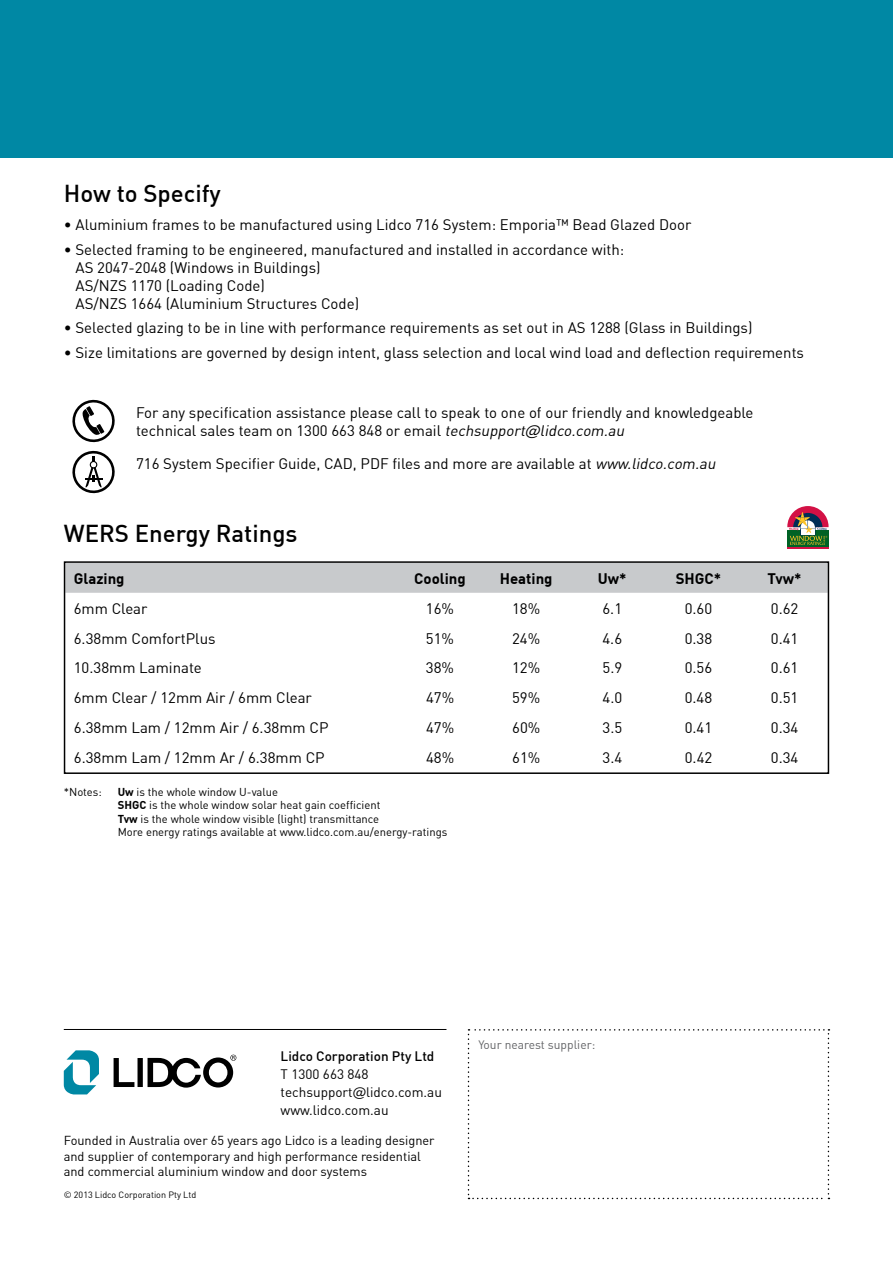
<style>
.page{position:relative;width:893px;height:1263px;background:#fff}
.page>*{position:absolute;margin:0;border:0;box-sizing:border-box;transform-origin:0 0}
.t1{font:500 24px "DIN";color:#000}
.t2{font:15px/18px "DIN";color:#000}
.t3{font:700 15px "DIN";color:#000}
.t4{font:13.5px/18px "DIN";color:#000}
.t5{font:500 13.5px "DIN";color:#000}
.t6{font:12.75px/15.3px "DIN";color:#000}
.t7{font:12px "DIN";color:#636467}
.t8{font:11.25px/13.5px "DIN";color:#000}
.t9{font:9px "DIN";color:#000}
.s1{font-style:italic}
.s2{font-family:"Swiss 721 BT";font-style:italic}
.s3{font-weight:700}
.s4{font-family:"Swiss 721 BT"}
</style>
<div class="page">
<div style="left:0;top:0;width:893px;height:157px;background:#0088a4"></div>
<svg style="left:72px;top:400px;width:43px;height:42px"></svg>
<svg style="left:72px;top:451px;width:43px;height:42px"></svg>
<div style="left:67px;top:564px;width:759px;height:29px;background:#c8cacc"></div>
<div style="left:64px;top:561px;width:765px;height:213px;border:2px solid #000"></div>
<div style="left:787px;top:531px;width:41px;height:16px;background:#006225"></div>
<hr style="left:787px;top:547px;width:41px;height:2px;background:#d31145">
<svg style="left:787px;top:506px;width:41px;height:39px"></svg>
<svg style="left:64px;top:1050px;width:35px;height:44px"></svg>
<svg style="left:114px;top:1055px;width:122px;height:32px"></svg>
<hr style="left:64px;top:1029px;width:382px;height:1px;background:#000">
<svg style="left:468px;top:1029px;width:361px;height:170px"></svg>
<h1 class="t1" style="left:64px;top:178px;width:159px">How to Specify</h1>
<p class="t2" style="left:64px;top:216px;width:629px">• Aluminium frames to be manufactured using Lidco 716 System: Emporia™ Bead Glazed Door</p>
<p class="t2" style="left:75px;top:240px;width:550px;text-indent:-12px">• Selected framing to be engineered, manufactured and installed in accordance with:<br>AS 2047-2048 (Windows in Buildings)<br>AS/NZS 1170 (Loading Code)<br>AS/NZS 1664 (Aluminium Structures Code)</p>
<p class="t2" style="left:64px;top:318px;width:690px">• Selected glazing to be in line with performance requirements as set out in AS 1288 (Glass in Buildings)</p>
<p class="t2" style="left:64px;top:343px;width:742px">• Size limitations are governed by design intent, glass selection and local wind load and deflection requirements</p>
<p class="t2" style="left:136px;top:403px;width:619px">For any specification assistance please call to speak to one of our friendly and knowledgeable technical sales team on 1300 663 848 or email <span class="s1">techsupport</span><span class="s2">@</span><span class="s1">lidco.com.au</span></p>
<p class="t2" style="left:136px;top:454px;width:584px">716 System Specifier Guide, CAD, PDF files and more are available at <span class="s1">www.lidco.com.au</span></p>
<h1 class="t1" style="left:64px;top:518px;width:235px">WERS Energy Ratings</h1>
<p class="t3" style="left:74px;top:569px;width:52px">Glazing</p>
<p class="t3" style="left:414px;top:569px;width:53px">Cooling</p>
<p class="t3" style="left:500px;top:569px;width:54px">Heating</p>
<p class="t3" style="left:598px;top:569px;width:30px">Uw*</p>
<p class="t3" style="left:676px;top:569px;width:47px">SHGC*</p>
<p class="t3" style="left:767px;top:569px;width:36px">Tvw*</p>
<p class="t2" style="left:74px;top:599px;width:75px">6mm Clear</p>
<p class="t2" style="left:426px;top:599px;width:30px">16%</p>
<p class="t2" style="left:512px;top:599px;width:30px">18%</p>
<p class="t2" style="left:602px;top:599px;width:21px">6.1</p>
<p class="t2" style="left:685px;top:599px;width:29px">0.60</p>
<p class="t2" style="left:771px;top:599px;width:29px">0.62</p>
<p class="t2" style="left:74px;top:629px;width:143px">6.38mm ComfortPlus</p>
<p class="t2" style="left:426px;top:629px;width:30px">51%</p>
<p class="t2" style="left:512px;top:629px;width:30px">24%</p>
<p class="t2" style="left:602px;top:629px;width:21px">4.6</p>
<p class="t2" style="left:685px;top:629px;width:29px">0.38</p>
<p class="t2" style="left:771px;top:629px;width:29px">0.41</p>
<p class="t2" style="left:74px;top:659px;width:130px">10.38mm Laminate</p>
<p class="t2" style="left:426px;top:659px;width:30px">38%</p>
<p class="t2" style="left:512px;top:659px;width:30px">12%</p>
<p class="t2" style="left:602px;top:659px;width:21px">5.9</p>
<p class="t2" style="left:685px;top:659px;width:29px">0.56</p>
<p class="t2" style="left:771px;top:659px;width:29px">0.61</p>
<p class="t2" style="left:74px;top:689px;width:240px">6mm Clear / 12mm Air / 6mm Clear</p>
<p class="t2" style="left:426px;top:689px;width:30px">47%</p>
<p class="t2" style="left:512px;top:689px;width:30px">59%</p>
<p class="t2" style="left:602px;top:689px;width:21px">4.0</p>
<p class="t2" style="left:685px;top:689px;width:29px">0.48</p>
<p class="t2" style="left:771px;top:689px;width:29px">0.51</p>
<p class="t2" style="left:74px;top:719px;width:256px">6.38mm Lam / 12mm Air / 6.38mm CP</p>
<p class="t2" style="left:426px;top:719px;width:30px">47%</p>
<p class="t2" style="left:512px;top:719px;width:30px">60%</p>
<p class="t2" style="left:602px;top:719px;width:21px">3.5</p>
<p class="t2" style="left:685px;top:719px;width:29px">0.41</p>
<p class="t2" style="left:771px;top:719px;width:29px">0.34</p>
<p class="t2" style="left:74px;top:748px;width:252px">6.38mm Lam / 12mm Ar / 6.38mm CP</p>
<p class="t2" style="left:426px;top:748px;width:30px">48%</p>
<p class="t2" style="left:512px;top:748px;width:30px">61%</p>
<p class="t2" style="left:603px;top:748px;width:21px">3.4</p>
<p class="t2" style="left:685px;top:748px;width:29px">0.42</p>
<p class="t2" style="left:771px;top:748px;width:29px">0.34</p>
<p class="t8" style="left:64px;top:785px;width:40px">*Notes:</p>
<p class="t8" style="left:118px;top:785px;width:331px"><span class="s3">Uw</span> is the whole window U-value<br><span class="s3">SHGC</span> is the whole window solar heat gain coefficient<br><span class="s3">Tvw</span> is the whole window visible (light) transmittance<br>More energy ratings available at www.lidco.com.au/energy-ratings</p>
<p class="t5" style="left:281px;top:1047px;width:155px">Lidco Corporation Pty Ltd</p>
<p class="t4" style="left:281px;top:1065px;width:163px">T 1300 663 848 techsupport<span class="s4">@</span>lidco.com.au www.lidco.com.au</p>
<p class="t6" style="left:64px;top:1133px;width:372px">Founded in Australia over 65 years ago Lidco is a leading designer and supplier of contemporary and high performance residential and commercial aluminium window and door systems</p>
<p class="t9" style="left:64px;top:1189px;width:134px">© 2013 Lidco Corporation Pty Ltd</p>
<p class="t7" style="left:478px;top:1037px;width:118px">Your nearest supplier:</p>
</div>
